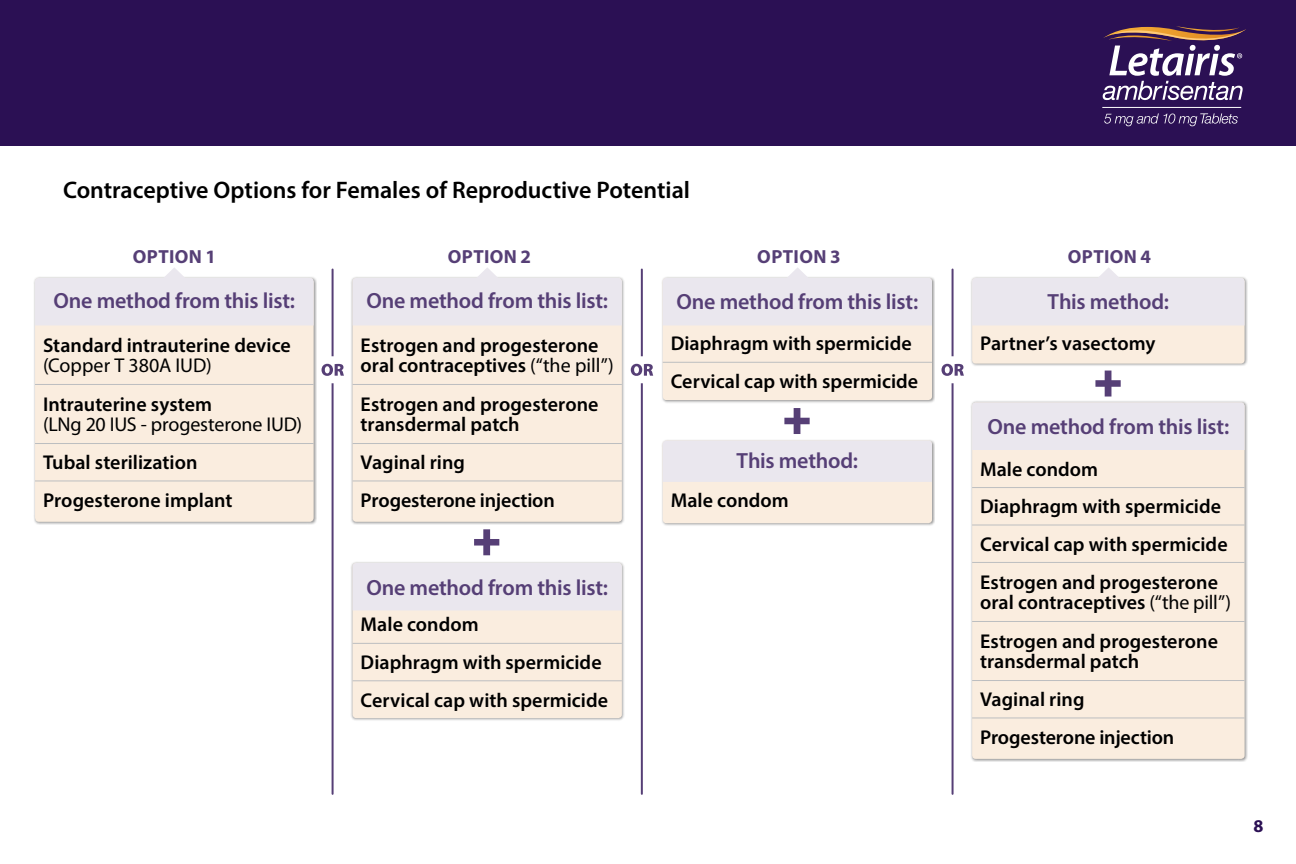
<style>
.page{position:relative;width:1296px;height:864px;background:#fff}
.page>*{position:absolute;margin:0;border:0;box-sizing:border-box;transform-origin:0 0}
.t1{font:600 24px "Myriad Pro";color:#000}
.t2{font:600 22px "Myriad Pro";letter-spacing:-.01em;color:#563f76}
.t3{font:600 20px/37.8px "Myriad Pro";color:#000}
.t4{font:20px "Myriad Pro";letter-spacing:-.005em;color:#000}
.t5{font:700 19px "Myriad Pro";letter-spacing:.02em;color:#563f76}
.t6{font:700 18px "Myriad Pro";color:#2b1054}
.s1{font-weight:400}
</style>
<div class="page">
<div style="left:0;top:0;width:1296px;height:145px;background:#2b1054"></div>
<hr style="left:1102px;top:107px;width:139px;height:1px;background:#fff">
<svg style="left:1104px;top:113px;width:134px;height:13px"></svg>
<svg style="left:1103px;top:26px;width:143px;height:74px"></svg>
<hr style="left:332px;top:269px;width:2px;height:525px;background:#563f76">
<hr style="left:641px;top:269px;width:2px;height:525px;background:#563f76">
<hr style="left:952px;top:269px;width:2px;height:525px;background:#563f76">
<div style="left:315px;top:356px;width:31px;height:27px;background:#fff;border-radius:4px"></div>
<svg style="left:322px;top:364px;width:22px;height:12px"></svg>
<div style="left:628px;top:356px;width:30px;height:27px;background:#fff;border-radius:4px"></div>
<svg style="left:631px;top:364px;width:22px;height:12px"></svg>
<div style="left:938px;top:356px;width:30px;height:27px;background:#fff;border-radius:4px"></div>
<svg style="left:942px;top:364px;width:22px;height:12px"></svg>
<div style="left:351px;top:276px;width:274px;height:249px;background:#000;opacity:.4"></div>
<div style="left:353px;top:278px;width:269px;height:244px;background:#faeddf;border-radius:4px"></div>
<div style="left:351px;top:561px;width:274px;height:161px;background:#000;opacity:.4"></div>
<div style="left:353px;top:563px;width:269px;height:155px;background:#faeddf;border-radius:4px"></div>
<div style="left:353px;top:563px;width:269px;height:47px;background:#eae7ee"></div>
<svg style="left:474px;top:529px;width:25px;height:26px"></svg>
<svg style="left:353px;top:268px;width:269px;height:57px"></svg>
<div style="left:970px;top:276px;width:278px;height:91px;background:#000;opacity:.4"></div>
<div style="left:972px;top:278px;width:273px;height:86px;background:#faeddf;border-radius:4px"></div>
<div style="left:970px;top:400px;width:278px;height:362px;background:#000;opacity:.4"></div>
<div style="left:972px;top:402px;width:273px;height:357px;background:#faeddf;border-radius:4px"></div>
<svg style="left:972px;top:371px;width:273px;height:79px"></svg>
<svg style="left:972px;top:268px;width:273px;height:57px"></svg>
<hr style="left:972px;top:487px;width:273px;height:1px;background:#bcbec0">
<hr style="left:972px;top:525px;width:273px;height:1px;background:#bcbec0">
<hr style="left:972px;top:562px;width:273px;height:1px;background:#bcbec0">
<hr style="left:972px;top:621px;width:273px;height:1px;background:#bcbec0">
<hr style="left:972px;top:680px;width:273px;height:1px;background:#bcbec0">
<hr style="left:972px;top:717px;width:273px;height:1px;background:#bcbec0">
<div style="left:661px;top:276px;width:274px;height:127px;background:#000;opacity:.4"></div>
<div style="left:663px;top:278px;width:269px;height:122px;background:#faeddf;border-radius:4px"></div>
<div style="left:661px;top:439px;width:274px;height:87px;background:#000;opacity:.4"></div>
<div style="left:663px;top:441px;width:269px;height:82px;background:#faeddf;border-radius:4px"></div>
<div style="left:663px;top:441px;width:269px;height:41px;background:#eae7ee"></div>
<svg style="left:784px;top:408px;width:26px;height:26px"></svg>
<svg style="left:663px;top:268px;width:269px;height:57px"></svg>
<hr style="left:663px;top:362px;width:269px;height:1px;background:#bcbec0">
<div style="left:33px;top:276px;width:284px;height:249px;background:#000;opacity:.4"></div>
<div style="left:35px;top:278px;width:279px;height:244px;background:#faeddf;border-radius:4px"></div>
<svg style="left:35px;top:268px;width:279px;height:57px"></svg>
<hr style="left:35px;top:384px;width:279px;height:1px;background:#bcbec0">
<hr style="left:35px;top:443px;width:279px;height:1px;background:#bcbec0">
<hr style="left:35px;top:480px;width:279px;height:1px;background:#bcbec0">
<hr style="left:353px;top:384px;width:269px;height:1px;background:#bcbec0">
<hr style="left:353px;top:443px;width:269px;height:1px;background:#bcbec0">
<hr style="left:353px;top:480px;width:269px;height:1px;background:#bcbec0">
<hr style="left:353px;top:643px;width:269px;height:1px;background:#bcbec0">
<hr style="left:353px;top:680px;width:269px;height:1px;background:#bcbec0">
<p class="t1" style="left:63px;top:175px;width:629px">Contraceptive Options for Females of Reproductive Potential</p>
<p class="t5" style="left:133px;top:244px;width:85px">OPTION 1</p>
<p class="t2" style="left:53px;top:287px;width:243px">One method from this list:</p>
<p class="t3" style="left:43px;top:326px;width:249px">Standard intrauterine device</p>
<p class="t4" style="left:43px;top:353px;width:170px">(Copper T 380A IUD)</p>
<p class="t3" style="left:43px;top:385px;width:171px">Intrauterine system</p>
<p class="t4" style="left:43px;top:412px;width:261px">(LNg 20 IUS - progesterone IUD)</p>
<p class="t3" style="left:43px;top:443px;width:191px">Tubal sterilization<br>Progesterone implant</p>
<p class="t5" style="left:448px;top:244px;width:85px">OPTION 2</p>
<p class="t5" style="left:1068px;top:244px;width:85px">OPTION 4</p>
<p class="t2" style="left:1048px;top:287px;width:123px">This method:</p>
<p class="t3" style="left:980px;top:324px;width:177px">Partner’s vasectomy</p>
<p class="t5" style="left:757px;top:244px;width:85px">OPTION 3</p>
<p class="t2" style="left:677px;top:287px;width:243px">One method from this list:</p>
<p class="t3" style="left:671px;top:324px;width:249px">Diaphragm with spermicide<br>Cervical cap with spermicide</p>
<p class="t2" style="left:366px;top:287px;width:243px">One method from this list:</p>
<p class="t3" style="left:361px;top:335px;width:255px;line-height:20px">Estrogen and progesterone oral contraceptives <span class="s1">(“the pill”)</span></p>
<p class="t3" style="left:361px;top:394px;width:239px;line-height:20px">Estrogen and progesterone transdermal patch</p>
<p class="t3" style="left:361px;top:443px;width:196px">Vaginal ring<br>Progesterone injection</p>
<p class="t2" style="left:988px;top:413px;width:243px">One method from this list:</p>
<p class="t3" style="left:980px;top:450px;width:249px">Male condom<br>Diaphragm with spermicide<br>Cervical cap with spermicide<br>Estrogen and progesterone</p>
<p class="t3" style="left:980px;top:582px;width:252px;line-height:39px">oral contraceptives <span class="s1">(“the pill”)<br></span>Estrogen and progesterone</p>
<p class="t3" style="left:980px;top:642px;width:196px">transdermal patch<br>Vaginal ring<br>Progesterone injection</p>
<p class="t2" style="left:737px;top:447px;width:123px">This method:</p>
<p class="t3" style="left:671px;top:480px;width:120px">Male condom</p>
<p class="t2" style="left:366px;top:573px;width:243px">One method from this list:</p>
<p class="t3" style="left:361px;top:605px;width:249px">Male condom<br>Diaphragm with spermicide<br>Cervical cap with spermicide</p>
<p class="t6" style="left:1254px;top:814px;width:11px">8</p>
</div>
